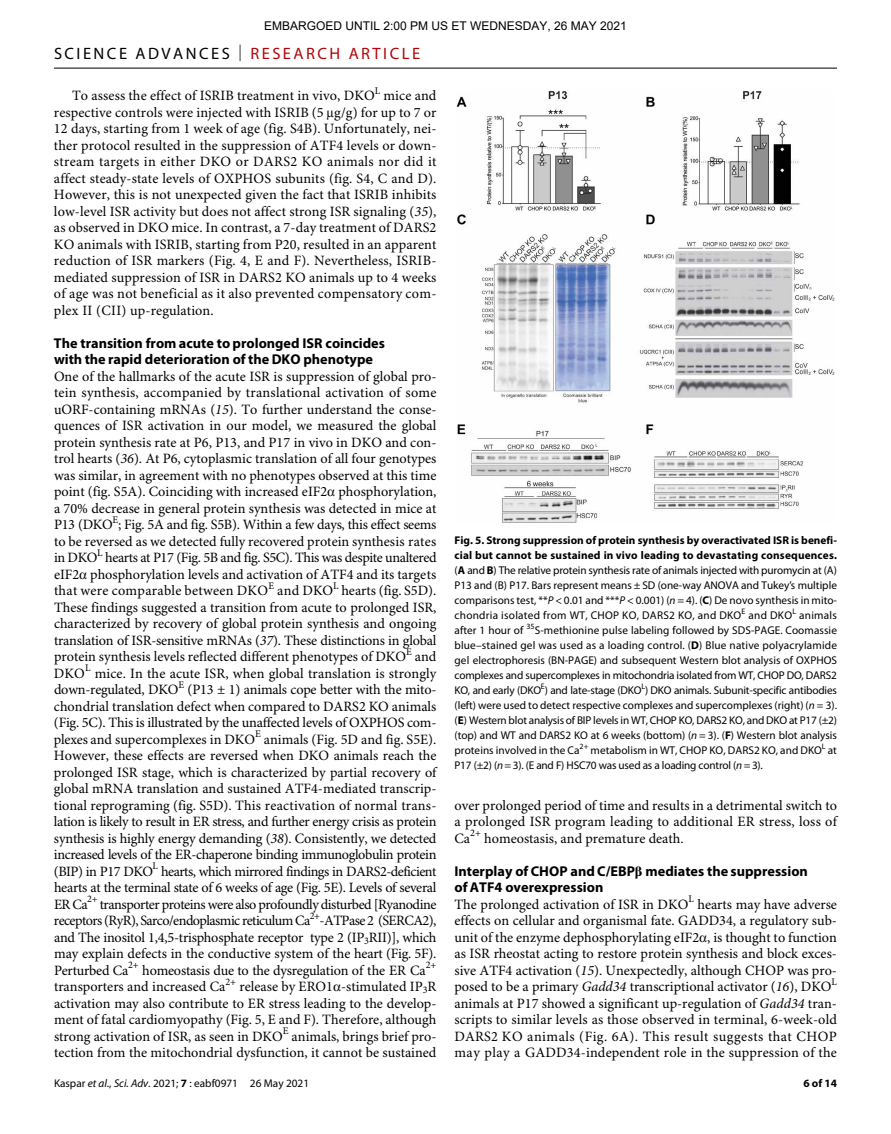
<style>
.page{position:relative;width:891px;height:1134px;background:#fff}
.page>*{position:absolute;margin:0;border:0;box-sizing:border-box;transform-origin:0 0}
.t1{font:16.5px "Myriad Pro";letter-spacing:.15em;color:#000}
.t2{font:14.25px/16.5px "Minion Pro";letter-spacing:.01em;color:#000;text-align:justify}
.t3{font:700 14.25px/16.5px "Myriad Pro";color:#000}
.t4{font:12px "Arial";color:#000}
.t5{font:11.25px/15px "Myriad Pro";color:#000;text-align:justify}
.t6{font:700 11.25px "Myriad Pro";color:#000}
.s1{font-weight:300}
.s2{color:#b10508}
.s3{font-style:italic}
.s4{font-weight:700}
</style>
<div class="page">
<hr style="left:54px;top:68px;width:783px;height:1px;background:#000">
<img style="left:457px;top:90px;width:378px;height:433px">
<p class="t4" style="left:264px;top:17px;width:364px">EMBARGOED UNTIL 2:00 PM US ET WEDNESDAY, 26 MAY 2021</p>
<p class="t1" style="left:54px;top:40px;width:368px">SCIENCE ADVANCES <span class="s1">|</span> <span class="s2">RESEARCH ARTICLE</span></p>
<p class="t2" style="left:54px;top:89px;width:384px;text-indent:18px">To assess the effect of ISRIB treatment in vivo, DKO<sup>L</sup> mice and respective controls were injected with ISRIB (5 g/g) for up to 7 or 12 days, starting from 1 week of age (fig. S4B). Unfortunately, nei&shy;ther protocol resulted in the suppression of ATF4 levels or down&shy;stream targets in either DKO or DARS2 KO animals nor did it affect steady-state levels of OXPHOS subunits (fig. S4, C and D).<br>However, this is not unexpected given the fact that ISRIB inhibits low-level ISR activity but does not affect strong ISR signaling (<span class="s3">35</span>), as observed in DKO mice. In contrast, a 7-day treatment of DARS2<br>KO animals with ISRIB, starting from P20, resulted in an apparent reduction of ISR markers (Fig. 4, E and F). Nevertheless, ISRIB&shy;mediated suppression of ISR in DARS2 KO animals up to 4 weeks of age was not beneficial as it also prevented compensatory com&shy;plex II (CII) up-regulation.</p>
<p class="t3" style="left:54px;top:333px;width:333px">The transition from acute to prolonged ISR coincides with the rapid deterioration of the DKO phenotype</p>
<p class="t2" style="left:54px;top:369px;width:384px">One of the hallmarks of the acute ISR is suppression of global pro&shy;tein synthesis, accompanied by translational activation of some uORF-containing mRNAs (<span class="s3">15</span>). To further understand the conse&shy;quences of ISR activation in our model, we measured the global protein synthesis rate at P6, P13, and P17 in vivo in DKO and con&shy;trol hearts (<span class="s3">36</span>). At P6, cytoplasmic translation of all four genotypes was similar, in agreement with no phenotypes observed at this time point (fig. S5A). Coinciding with increased eIF2 phosphorylation, a 70% decrease in general protein synthesis was detected in mice at P13 (DKO<sup>E</sup>; Fig. 5A and fig. S5B). Within a few days, this effect seems to be reversed as we detected fully recovered protein synthesis rates in DKO<sup>L</sup> hearts at P17 (Fig. 5B and fig. S5C). This was despite unaltered eIF2 phosphorylation levels and activation of ATF4 and its targets that were comparable between DKO<sup>E</sup> and DKO<sup>L</sup> hearts (fig. S5D).<br>These findings suggested a transition from acute to prolonged ISR, characterized by recovery of global protein synthesis and ongoing translation of ISR-sensitive mRNAs (<span class="s3">37</span>). These distinctions in global protein synthesis levels reflected different phenotypes of DKO<sup>E</sup> and DKO<sup>L</sup> mice. In the acute ISR, when global translation is strongly down-regulated, DKO<sup>E</sup> (P13 ± 1) animals cope better with the mito&shy;chondrial translation defect when compared to DARS2 KO animals (Fig. 5C). This is illustrated by the unaffected levels of OXPHOS com&shy;plexes and supercomplexes in DKO<sup>E</sup> animals (Fig. 5D and fig. S5E).<br>However, these effects are reversed when DKO animals reach the prolonged ISR stage, which is characterized by partial recovery of global mRNA translation and sustained ATF4-mediated transcrip&shy;tional reprograming (fig. S5D). This reactivation of normal trans&shy;lation is likely to result in ER stress, and further energy crisis as protein synthesis is highly energy demanding (<span class="s3">38</span>). Consistently, we detected increased levels of the ER-chaperone binding immunoglobulin protein (BIP) in P17 DKO<sup>L</sup> hearts, which mirrored findings in DARS2-deficient hearts at the terminal state of 6 weeks of age (Fig. 5E). Levels of several ER Ca<sup>2+</sup> transporter proteins were also profoundly disturbed [Ryanodine receptors (RyR), Sarco/endoplasmic reticulum Ca<sup>2+</sup>-ATPase 2 (SERCA2), and The inositol 1,4,5-trisphosphate receptor type 2 (IP<sub>3</sub>RII)], which may explain defects in the conductive system of the heart (Fig. 5F).<br>Perturbed Ca<sup>2+</sup> homeostasis due to the dysregulation of the ER Ca<sup>2+ </sup>transporters and increased Ca<sup>2+</sup> release by ERO1 -stimulated IP<sub>3</sub>R activation may also contribute to ER stress leading to the develop&shy;ment of fatal cardiomyopathy (Fig. 5, E and F). Therefore, although strong activation of ISR, as seen in DKO<sup>E</sup> animals, brings brief pro&shy;tection from the mitochondrial dysfunction, it cannot be sustained</p>
<p class="t5" style="left:54px;top:1076px;width:257px">Kaspar <span class="s3">et al</span>., <span class="s3">Sci. Adv.</span> 2021; <span class="s4">7</span> : eabf0971 26 May 2021</p>
<p class="t5" style="left:454px;top:533px;width:384px"><span class="s4">Fig. 5. Strong suppression of protein synthesis by overactivated ISR is benefi&shy;cial but cannot be sustained in vivo leading to devastating consequences. </span>(<span class="s4">A</span> and <span class="s4">B</span>) The relative protein synthesis rate of animals injected with puromycin at (A)<br>P13 and (B) P17. Bars represent means ± SD (one-way ANOVA and Tukey’s multiple comparisons test, **<span class="s3">P</span> &lt; 0.01 and ***<span class="s3">P</span> &lt; 0.001) (<span class="s3">n</span> = 4). (<span class="s4">C</span>) De novo synthesis in mito&shy;chondria isolated from WT, CHOP KO, DARS2 KO, and DKO<sup>E</sup> and DKO<sup>L</sup> animals after 1 hour of <sup>35</sup>S-methionine pulse labeling followed by SDS-PAGE. Coomassie blue–stained gel was used as a loading control. (<span class="s4">D</span>) Blue native polyacrylamide gel electrophoresis (BN-PAGE) and subsequent Western blot analysis of OXPHOS complexes and supercomplexes in mitochondria isolated from WT, CHOP DO, DARS2<br>KO, and early (DKO<sup>E</sup>) and late-stage (DKO<sup>L</sup>) DKO animals. Subunit-specific antibodies (left) were used to detect respective complexes and supercomplexes (right) (<span class="s3">n</span> = 3). (<span class="s4">E</span>) Western blot analysis of BIP levels in WT, CHOP KO, DARS2 KO, and DKO at P17 (±2) (top) and WT and DARS2 KO at 6 weeks (bottom) (<span class="s3">n</span> = 3). (<span class="s4">F</span>) Western blot analysis proteins involved in the Ca<sup>2+</sup> metabolism in WT, CHOP KO, DARS2 KO, and DKO<sup>L</sup> at P17 (±2) (<span class="s3">n</span>=3). (E and F) HSC70 was used as a loading control (<span class="s3">n</span>=3).</p>
<p class="t2" style="left:454px;top:798px;width:384px">over prolonged period of time and results in a detrimental switch to a prolonged ISR program leading to additional ER stress, loss of Ca<sup>2+</sup> homeostasis, and premature death.</p>
<p class="t3" style="left:455px;top:861px;width:355px">Interplay of CHOP and C/EBP mediates the suppression of ATF4 overexpression</p>
<p class="t2" style="left:455px;top:897px;width:384px">The prolonged activation of ISR in DKO<sup>L</sup> hearts may have adverse effects on cellular and organismal fate. GADD34, a regulatory sub&shy;unit of the enzyme dephosphorylating eIF2 , is thought to function as ISR rheostat acting to restore protein synthesis and block exces&shy;sive ATF4 activation (<span class="s3">15</span>). Unexpectedly, although CHOP was pro&shy;posed to be a primary <span class="s3">Gadd34</span> transcriptional activator (<span class="s3">16</span>), DKO<sup>L </sup>animals at P17 showed a significant up-regulation of <span class="s3">Gadd34</span> tran&shy;scripts to similar levels as those observed in terminal, 6-week-old DARS2 KO animals (Fig. 6A). This result suggests that CHOP may play a GADD34-independent role in the suppression of the</p>
<p class="t6" style="left:803px;top:1074px;width:35px">6 of 14</p>
</div>
